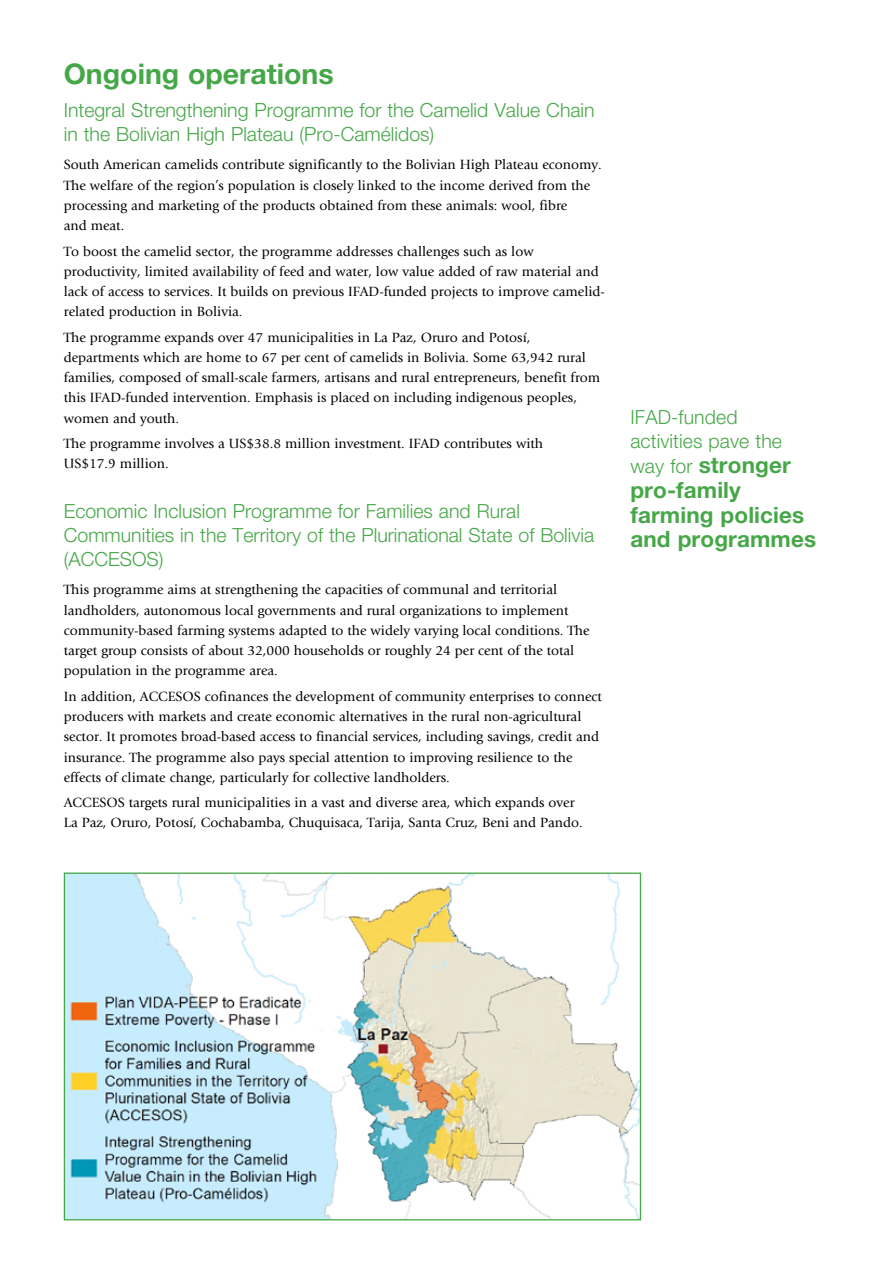
<style>
.page{position:relative;width:893px;height:1263px;background:#fff}
.page>*{position:absolute;margin:0;border:0;box-sizing:border-box;transform-origin:0 0}
.t1{font:700 28.5px "Helvetica Neue LT Std";color:#46a748}
.t2{font:700 22.5px/24.8px "Helvetica Neue LT Std";letter-spacing:.005em;color:#46a748}
.t3{font:300 19.5px/24px "Helvetica Neue LT Std";color:#46a748}
.t4{font:13.95px/20.2px "Giovanni Std";color:#000}
.s1{font-weight:300;font-size:19.5px}
</style>
<div class="page">
<img style="left:66px;top:874px;width:573px;height:344px">
<h1 class="t1" style="left:64px;top:56px;width:271px">Ongoing operations</h1>
<h3 class="t3" style="left:64px;top:97px;width:532px">Integral Strengthening Programme for the Camelid Value Chain in the Bolivian High Plateau (Pro-Camélidos)</h3>
<p class="t4" style="left:64px;top:155px;width:540px">South American camelids contribute significantly to the Bolivian High Plateau economy.<br>The welfare of the region’s population is closely linked to the income derived from the processing and marketing of the products obtained from these animals: wool, fibre<br>and meat.</p>
<p class="t4" style="left:64px;top:241px;width:543px">To boost the camelid sector, the programme addresses challenges such as low productivity, limited availability of feed and water, low value added of raw material and lack of access to services. It builds on previous IFAD-funded projects to improve camelid&shy;related production in Bolivia.</p>
<p class="t4" style="left:64px;top:327px;width:538px">The programme expands over 47 municipalities in La Paz, Oruro and Potosí, departments which are home to 67 per cent of camelids in Bolivia. Some 63,942 rural families, composed of small-scale farmers, artisans and rural entrepreneurs, benefit from this IFAD-funded intervention. Emphasis is placed on including indigenous peoples, women and youth.</p>
<p class="t4" style="left:64px;top:433px;width:481px">The programme involves a US$38.8 million investment. IFAD contributes with<br>US$17.9 million.</p>
<h3 class="t3" style="left:64px;top:498px;width:532px">Economic Inclusion Programme for Families and Rural<br>Communities in the Territory of the Plurinational State of Bolivia (ACCESOS)</h3>
<p class="t4" style="left:64px;top:580px;width:527px">This programme aims at strengthening the capacities of communal and territorial landholders, autonomous local governments and rural organizations to implement community-based farming systems adapted to the widely varying local conditions. The target group consists of about 32,000 households or roughly 24 per cent of the total population in the programme area.</p>
<p class="t4" style="left:64px;top:686px;width:540px">In addition, ACCESOS cofinances the development of community enterprises to connect producers with markets and create economic alternatives in the rural non-agricultural sector. It promotes broad-based access to financial services, including savings, credit and insurance. The programme also pays special attention to improving resilience to the effects of climate change, particularly for collective landholders.</p>
<p class="t4" style="left:64px;top:792px;width:520px">ACCESOS targets rural municipalities in a vast and diverse area, which expands over<br>La Paz, Oruro, Potosí, Cochabamba, Chuquisaca, Tarija, Santa Cruz, Beni and Pando.</p>
<h3 class="t3" style="left:630px;top:404px;width:153px;line-height:24.8px">IFAD-funded activities pave the</h3>
<h2 class="t2" style="left:630px;top:452px;width:187px"><span class="s1">way for</span> stronger pro-family farming policies and programmes</h2>
</div>
